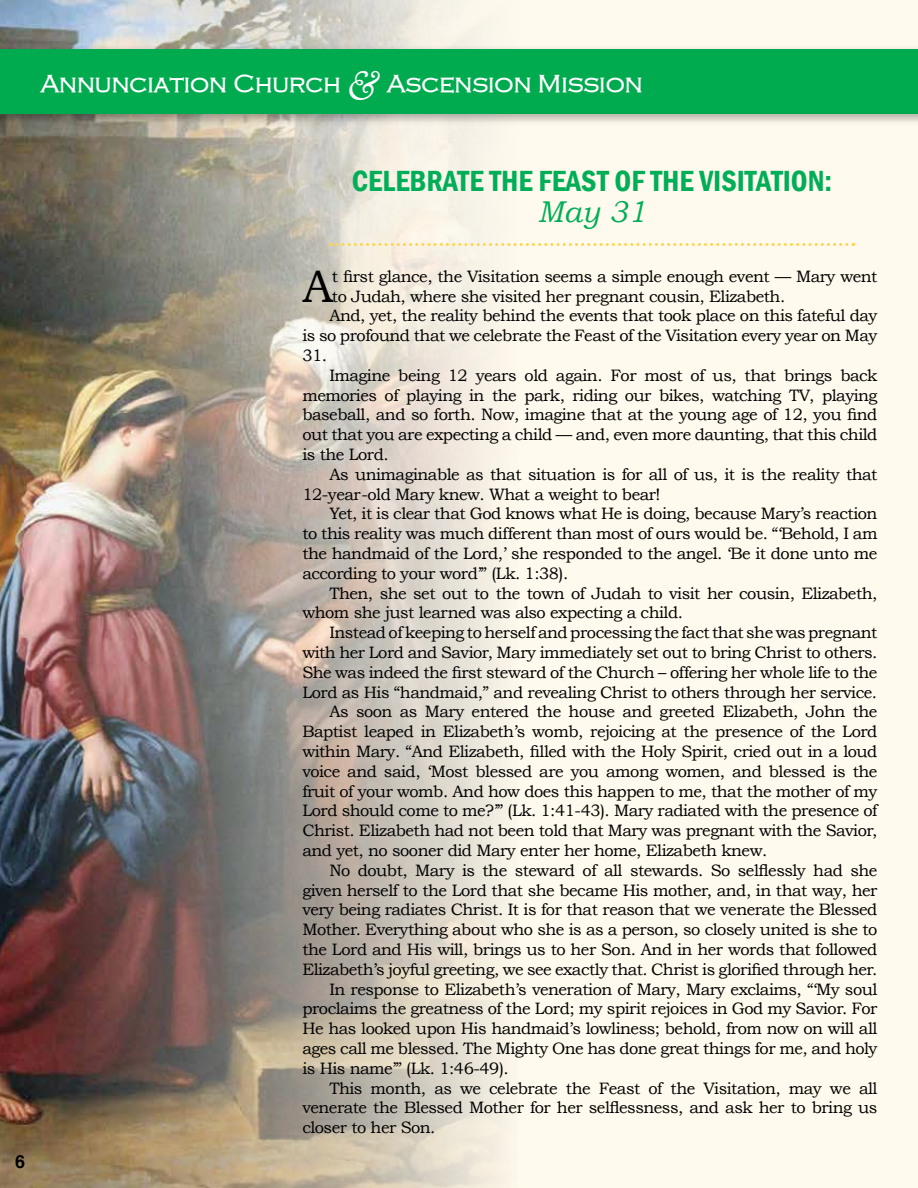
<style>
.page{position:relative;width:918px;height:1188px;background:#fffaed}
.page>*{position:absolute;margin:0;border:0;box-sizing:border-box;transform-origin:0 0}
.t1{font:45.6px "Bookman Old Style";color:#000}
.t2{font:600 condensed 30px "Franklin Gothic";color:#00ae58}
.t3{font:italic 30px "Bookman Old Style";color:#00ae58}
.t4{font:25.5px "HANA Bold";color:#fff}
.t5{font:700 18px "Helvetica";color:#000}
.t6{font:16.5px "Bookman Old Style";letter-spacing:-.03em;color:#000}
.s1{font-family:"Goudy Old Style BT";font-style:italic;font-size:40.5px}
</style>
<div class="page">
<img style="left:0;top:0;width:501px;height:1188px">
<div style="left:0;top:45px;width:918px;height:81px;background:#000;opacity:.3"></div>
<div style="left:0;top:50px;width:918px;height:64px;background:#00aa4f"></div>
<svg style="left:331px;top:243px;width:516px;height:3px"></svg>
<h3 class="t4" style="left:40px;top:67px;width:604px">Annunciation Church <span class="s1">&amp;</span> Ascension Mission</h3>
<p class="t5" style="left:15px;top:1147px;width:12px">6</p>
<h2 class="t2" style="left:352px;top:161px;width:482px">CELEBRATE THE FEAST OF THE VISITATION:</h2>
<h2 class="t3" style="left:538px;top:195px;width:110px">May 31</h2>
<h1 class="t1" style="left:302px;top:260px;width:32px">A</h1>
<p class="t6" style="left:332px;top:267px;width:547px">t first glance, the Visitation seems a simple enough event — Mary went</p>
<p class="t6" style="left:332px;top:287px;width:455px">to Judah, where she visited her pregnant cousin, Elizabeth.</p>
<p class="t6" style="left:329px;top:306px;width:550px">And, yet, the reality behind the events that took place on this fateful day</p>
<p class="t6" style="left:302px;top:326px;width:577px">is so profound that we celebrate the Feast of the Visitation every year on May</p>
<p class="t6" style="left:302px;top:346px;width:26px">31.</p>
<p class="t6" style="left:329px;top:366px;width:550px">Imagine being 12 years old again. For most of us, that brings back</p>
<p class="t6" style="left:302px;top:386px;width:577px">memories of playing in the park, riding our bikes, watching TV, playing</p>
<p class="t6" style="left:302px;top:405px;width:577px">baseball, and so forth. Now, imagine that at the young age of 12, you find</p>
<p class="t6" style="left:302px;top:425px;width:577px">out that you are expecting a child — and, even more daunting, that this child</p>
<p class="t6" style="left:302px;top:445px;width:88px">is the Lord.</p>
<p class="t6" style="left:329px;top:465px;width:550px">As unimaginable as that situation is for all of us, it is the reality that</p>
<p class="t6" style="left:302px;top:485px;width:360px">12-year-old Mary knew. What a weight to bear!</p>
<p class="t6" style="left:329px;top:504px;width:550px">Yet, it is clear that God knows what He is doing, because Mary’s reaction</p>
<p class="t6" style="left:302px;top:524px;width:577px">to this reality was much different than most of ours would be. “‘Behold, I am</p>
<p class="t6" style="left:302px;top:544px;width:577px">the handmaid of the Lord,’ she responded to the angel. ‘Be it done unto me</p>
<p class="t6" style="left:302px;top:564px;width:268px">according to your word’” (Lk. 1:38).</p>
<p class="t6" style="left:329px;top:584px;width:550px">Then, she set out to the town of Judah to visit her cousin, Elizabeth,</p>
<p class="t6" style="left:302px;top:603px;width:382px">whom she just learned was also expecting a child.</p>
<p class="t6" style="left:329px;top:623px;width:550px">Instead of keeping to herself and processing the fact that she was pregnant</p>
<p class="t6" style="left:302px;top:643px;width:577px">with her Lord and Savior, Mary immediately set out to bring Christ to others.</p>
<p class="t6" style="left:302px;top:663px;width:577px">She was indeed the first steward of the Church – offering her whole life to the</p>
<p class="t6" style="left:302px;top:683px;width:576px">Lord as His “handmaid,” and revealing Christ to others through her service.</p>
<p class="t6" style="left:329px;top:702px;width:550px">As soon as Mary entered the house and greeted Elizabeth, John the</p>
<p class="t6" style="left:302px;top:722px;width:577px">Baptist leaped in Elizabeth’s womb, rejoicing at the presence of the Lord</p>
<p class="t6" style="left:302px;top:742px;width:577px">within Mary. “And Elizabeth, filled with the Holy Spirit, cried out in a loud</p>
<p class="t6" style="left:302px;top:762px;width:577px">voice and said, ‘Most blessed are you among women, and blessed is the</p>
<p class="t6" style="left:302px;top:782px;width:577px">fruit of your womb. And how does this happen to me, that the mother of my</p>
<p class="t6" style="left:302px;top:801px;width:577px">Lord should come to me?’” (Lk. 1:41-43). Mary radiated with the presence of</p>
<p class="t6" style="left:302px;top:821px;width:577px">Christ. Elizabeth had not been told that Mary was pregnant with the Savior,</p>
<p class="t6" style="left:302px;top:841px;width:466px">and yet, no sooner did Mary enter her home, Elizabeth knew.</p>
<p class="t6" style="left:329px;top:861px;width:550px">No doubt, Mary is the steward of all stewards. So selflessly had she</p>
<p class="t6" style="left:302px;top:881px;width:577px">given herself to the Lord that she became His mother, and, in that way, her</p>
<p class="t6" style="left:302px;top:900px;width:577px">very being radiates Christ. It is for that reason that we venerate the Blessed</p>
<p class="t6" style="left:302px;top:920px;width:577px">Mother. Everything about who she is as a person, so closely united is she to</p>
<p class="t6" style="left:302px;top:940px;width:577px">the Lord and His will, brings us to her Son. And in her words that followed</p>
<p class="t6" style="left:302px;top:960px;width:577px">Elizabeth’s joyful greeting, we see exactly that. Christ is glorified through her.</p>
<p class="t6" style="left:329px;top:980px;width:550px">In response to Elizabeth’s veneration of Mary, Mary exclaims, “‘My soul</p>
<p class="t6" style="left:302px;top:999px;width:577px">proclaims the greatness of the Lord; my spirit rejoices in God my Savior. For</p>
<p class="t6" style="left:302px;top:1019px;width:577px">He has looked upon His handmaid’s lowliness; behold, from now on will all</p>
<p class="t6" style="left:302px;top:1039px;width:577px">ages call me blessed. The Mighty One has done great things for me, and holy</p>
<p class="t6" style="left:302px;top:1059px;width:208px">is His name’” (Lk. 1:46-49).</p>
<p class="t6" style="left:329px;top:1079px;width:550px">This month, as we celebrate the Feast of the Visitation, may we all</p>
<p class="t6" style="left:302px;top:1098px;width:577px">venerate the Blessed Mother for her selflessness, and ask her to bring us</p>
<p class="t6" style="left:302px;top:1118px;width:135px">closer to her Son.</p>
</div>
